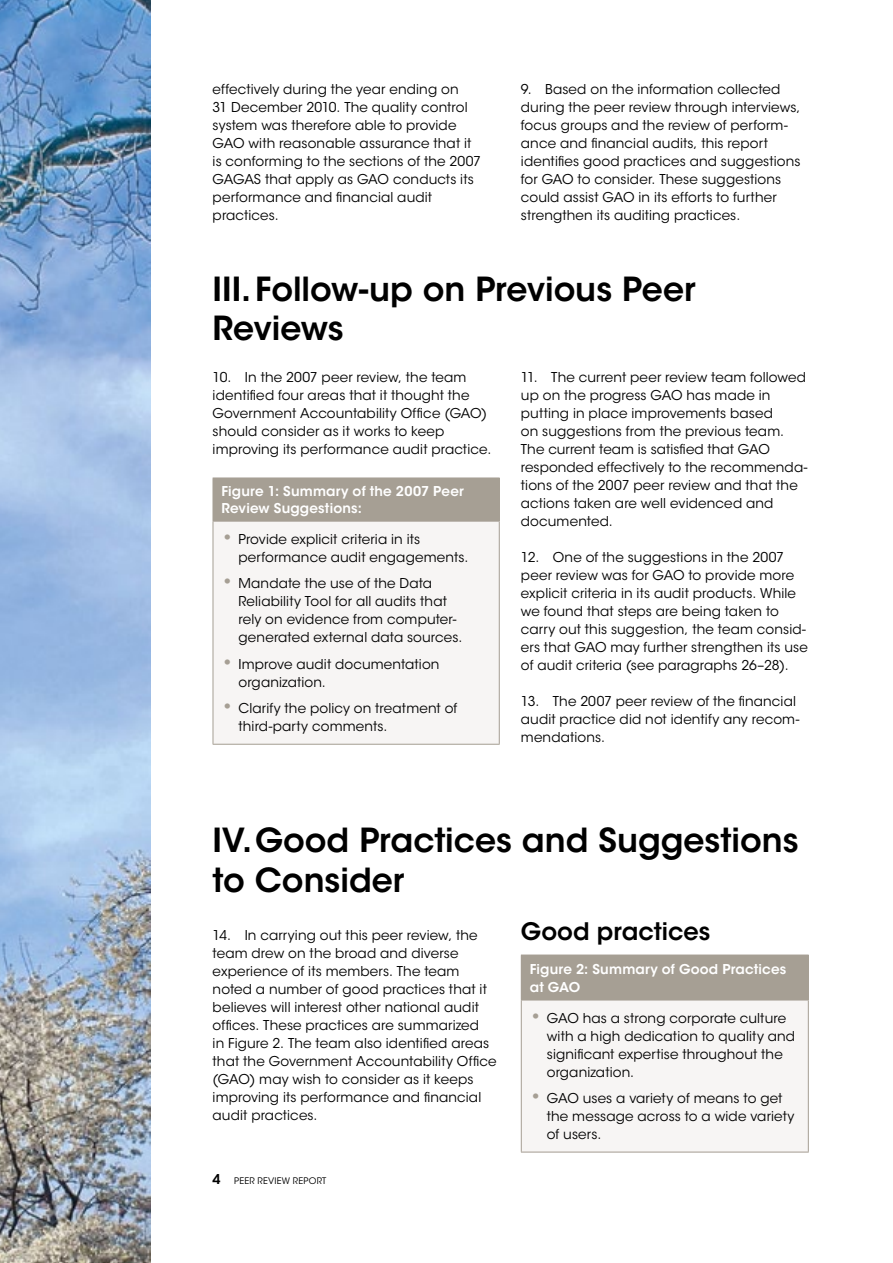
<style>
.page{position:relative;width:893px;height:1263px;background:#fff}
.page>*{position:absolute;margin:0;border:0;box-sizing:border-box;transform-origin:0 0}
.t1{font:600 33px/39.6px "ITC Avant Garde Std";color:#000}
.t2{font:600 24px "ITC Avant Garde Std";color:#000}
.t3{font:13.5px/18px "ITC Avant Garde Std";letter-spacing:.01em;color:#000}
.t4{font:600 13.5px/16.2px "ITC Avant Garde Std";letter-spacing:.015em;color:#fff}
.t5{font:9px "ITC Avant Garde Std";letter-spacing:.03em;color:#000}
.s1{font-size:24px;color:#a69f94}
.s2{font-weight:600;font-size:13.5px}
</style>
<div class="page">
<img style="left:0;top:0;width:150px;height:1263px">
<div style="left:213px;top:478px;width:286px;height:43px;background:#a69f94"></div>
<div style="left:213px;top:521px;width:286px;height:223px;background:#f7f5f4"></div>
<hr style="left:499px;top:478px;width:1px;height:43px;background:#a69f94">
<hr style="left:213px;top:521px;width:287px;height:1px;background:#a69f94">
<hr style="left:213px;top:521px;width:1px;height:223px;background:#a69f94">
<hr style="left:499px;top:521px;width:1px;height:223px;background:#a69f94">
<hr style="left:213px;top:744px;width:287px;height:1px;background:#a69f94">
<div style="left:521px;top:955px;width:287px;height:45px;background:#a69f94"></div>
<div style="left:521px;top:1000px;width:287px;height:152px;background:#f7f5f4"></div>
<hr style="left:808px;top:955px;width:1px;height:45px;background:#a69f94">
<hr style="left:521px;top:1000px;width:288px;height:1px;background:#a69f94">
<hr style="left:521px;top:1000px;width:1px;height:152px;background:#a69f94">
<hr style="left:808px;top:1000px;width:1px;height:152px;background:#a69f94">
<hr style="left:521px;top:1152px;width:288px;height:1px;background:#a69f94">
<p class="t3" style="left:213px;top:80px;width:270px">effectively during the year ending on<br>31 December 2010. The quality control system was therefore able to provide GAO with reasonable assurance that it is conforming to the sections of the 2007<br>GAGAS that apply as GAO conducts its performance and financial audit practices.</p>
<p class="t3" style="left:521px;top:80px;width:281px">9. Based on the information collected during the peer review through interviews, focus groups and the review of perform&shy;ance and financial audits, this report identifies good practices and suggestions for GAO to consider. These suggestions could assist GAO in its efforts to further strengthen its auditing practices.</p>
<h1 class="t1" style="left:213px;top:269px;width:484px">III.Follow-up on Previous Peer<br>Reviews</h1>
<p class="t3" style="left:213px;top:368px;width:280px">10. In the 2007 peer review, the team identified four areas that it thought the Government Accountability Office (GAO) should consider as it works to keep improving its performance audit practice.</p>
<p class="t4" style="left:221px;top:483px;width:244px">Figure 1: Summary of the 2007 Peer<br>Review Suggestions:</p>
<p class="t3" style="left:238px;top:530px;width:231px;text-indent:-17px"><span class="s1">•</span> Provide explicit criteria in its performance audit engagements.</p>
<p class="t3" style="left:238px;top:575px;width:225px;text-indent:-17px"><span class="s1">•</span> Mandate the use of the Data<br>Reliability Tool for all audits that rely on evidence from computer&shy;generated external data sources.</p>
<p class="t3" style="left:238px;top:655px;width:203px;text-indent:-17px"><span class="s1">•</span> Improve audit documentation organization.</p>
<p class="t3" style="left:238px;top:700px;width:220px;text-indent:-17px"><span class="s1">•</span> Clarify the policy on treatment of third-party comments.</p>
<p class="t3" style="left:521px;top:368px;width:288px">11. The current peer review team followed up on the progress GAO has made in putting in place improvements based<br>on suggestions from the previous team.<br>The current team is satisfied that GAO responded effectively to the recommenda&shy;tions of the 2007 peer review and that the actions taken are well evidenced and documented.</p>
<p class="t3" style="left:521px;top:548px;width:288px">12. One of the suggestions in the 2007 peer review was for GAO to provide more explicit criteria in its audit products. While we found that steps are being taken to carry out this suggestion, the team consid&shy;ers that GAO may further strengthen its use of audit criteria (see paragraphs 26–28).</p>
<p class="t3" style="left:521px;top:692px;width:280px">13. The 2007 peer review of the financial audit practice did not identify any recom&shy;mendations.</p>
<h1 class="t1" style="left:213px;top:820px;width:587px">IV.Good Practices and Suggestions to Consider</h1>
<p class="t3" style="left:213px;top:926px;width:285px">14. In carrying out this peer review, the team drew on the broad and diverse experience of its members. The team noted a number of good practices that it believes will interest other national audit offices. These practices are summarized<br>in Figure 2. The team also identified areas that the Government Accountability Office (GAO) may wish to consider as it keeps improving its performance and financial audit practices.</p>
<h2 class="t2" style="left:521px;top:916px;width:191px">Good practices</h2>
<p class="t4" style="left:530px;top:959px;width:258px;line-height:18px">Figure 2: Summary of Good Practices at GAO</p>
<p class="t3" style="left:547px;top:1009px;width:250px;text-indent:-17px"><span class="s1">•</span> GAO has a strong corporate culture with a high dedication to quality and significant expertise throughout the organization.</p>
<p class="t3" style="left:547px;top:1089px;width:249px;text-indent:-17px"><span class="s1">•</span> GAO uses a variety of means to get the message across to a wide variety of users.</p>
<p class="t5" style="left:213px;top:1175px;width:115px"><span class="s2">4</span> PEER REVIEW REPORT</p>
</div>
